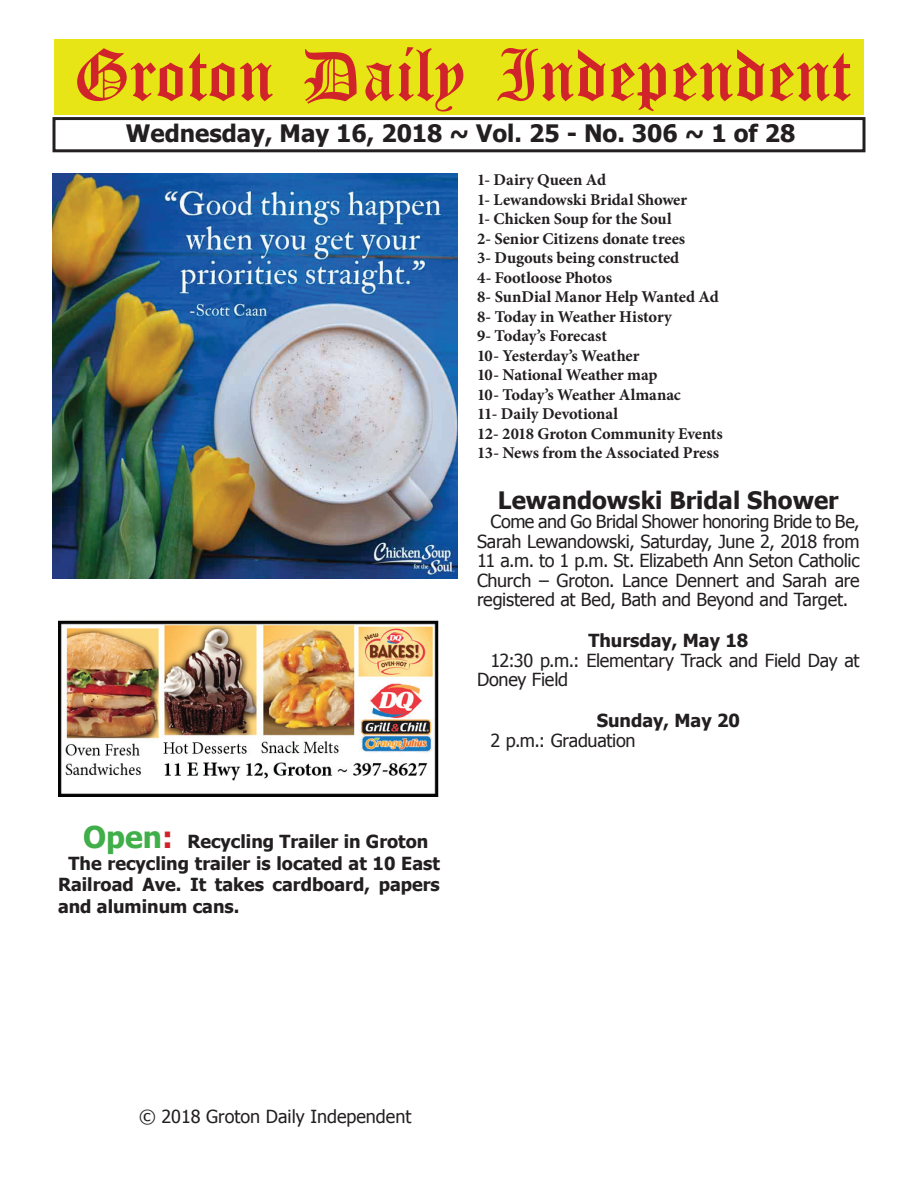
<style>
.page{position:relative;width:918px;height:1188px;background:#fff}
.page>*{position:absolute;margin:0;border:0;box-sizing:border-box;transform-origin:0 0}
.t1{font:54px "Old English Five";color:#d1232a}
.t2{font:700 24px "Tahoma";color:#231f20}
.t3{font:18px/19.5px "Tahoma";letter-spacing:-.01em;color:#231f20;text-align:justify}
.t4{font:700 18px "Tahoma";color:#231f20}
.t5{font:700 16.5px/19.5px "Minion Pro";letter-spacing:-.005em;color:#231f20}
.s1{font-size:30px;color:#40ae49}
.s2{font-size:30px;color:#d1232a}
</style>
<div class="page">
<div style="left:52px;top:117px;width:814px;height:35px;border:3px solid #231f20"></div>
<div style="left:54px;top:40px;width:810px;height:75px;background:#e7e515"></div>
<img style="left:58px;top:620px;width:381px;height:176px">
<img style="left:52px;top:173px;width:406px;height:405px">
<h1 class="t1" style="left:73px;top:50px;width:779px">Groton Daily Independent</h1>
<h2 class="t2" style="left:126px;top:116px;width:671px">Wednesday, May 16, 2018 ~ Vol. 25 - No. 306 ~ 1 of 28</h2>
<p class="t4" style="left:83px;top:829px;width:347px"><span class="s1">Open</span><span class="s2">:</span> Recycling Trailer in Groton</p>
<p class="t4" style="left:69px;top:850px;width:373px">The recycling trailer is located at 10 East</p>
<p class="t4" style="left:58px;top:872px;width:383px">Railroad Ave. It takes cardboard, papers</p>
<p class="t4" style="left:58px;top:894px;width:183px">and aluminum cans.</p>
<p class="t5" style="left:477px;top:170px;width:247px">1- Dairy Queen Ad<br>1- Lewandowski Bridal Shower<br>1- Chicken Soup for the Soul<br>2- Senior Citizens donate trees<br>3- Dugouts being constructed<br>4- Footloose Photos<br>8- SunDial Manor Help Wanted Ad<br>8- Today in Weather History<br>9- Today’s Forecast<br>10- Yesterday’s Weather<br>10- National Weather map<br>10- Today’s Weather Almanac<br>11- Daily Devotional<br>12- 2018 Groton Community Events<br>13- News from the Associated Press</p>
<h2 class="t2" style="left:498px;top:483px;width:342px">Lewandowski Bridal Shower</h2>
<p class="t3" style="left:477px;top:511px;width:384px;text-indent:14px">Come and Go Bridal Shower honoring Bride to Be, Sarah Lewandowski, Saturday, June 2, 2018 from 11 a.m. to 1 p.m. St. Elizabeth Ann Seton Catholic Church – Groton. Lance Dennert and Sarah are registered at Bed, Bath and Beyond and Target.</p>
<p class="t4" style="left:588px;top:628px;width:161px">Thursday, May 18</p>
<p class="t3" style="left:477px;top:650px;width:384px;text-indent:14px">12:30 p.m.: Elementary Track and Field Day at<br>Doney Field</p>
<p class="t4" style="left:597px;top:708px;width:145px">Sunday, May 20</p>
<p class="t3" style="left:491px;top:730px;width:147px">2 p.m.: Graduation</p>
<p class="t3" style="left:139px;top:1106px;width:274px">© 2018 Groton Daily Independent</p>
</div>
